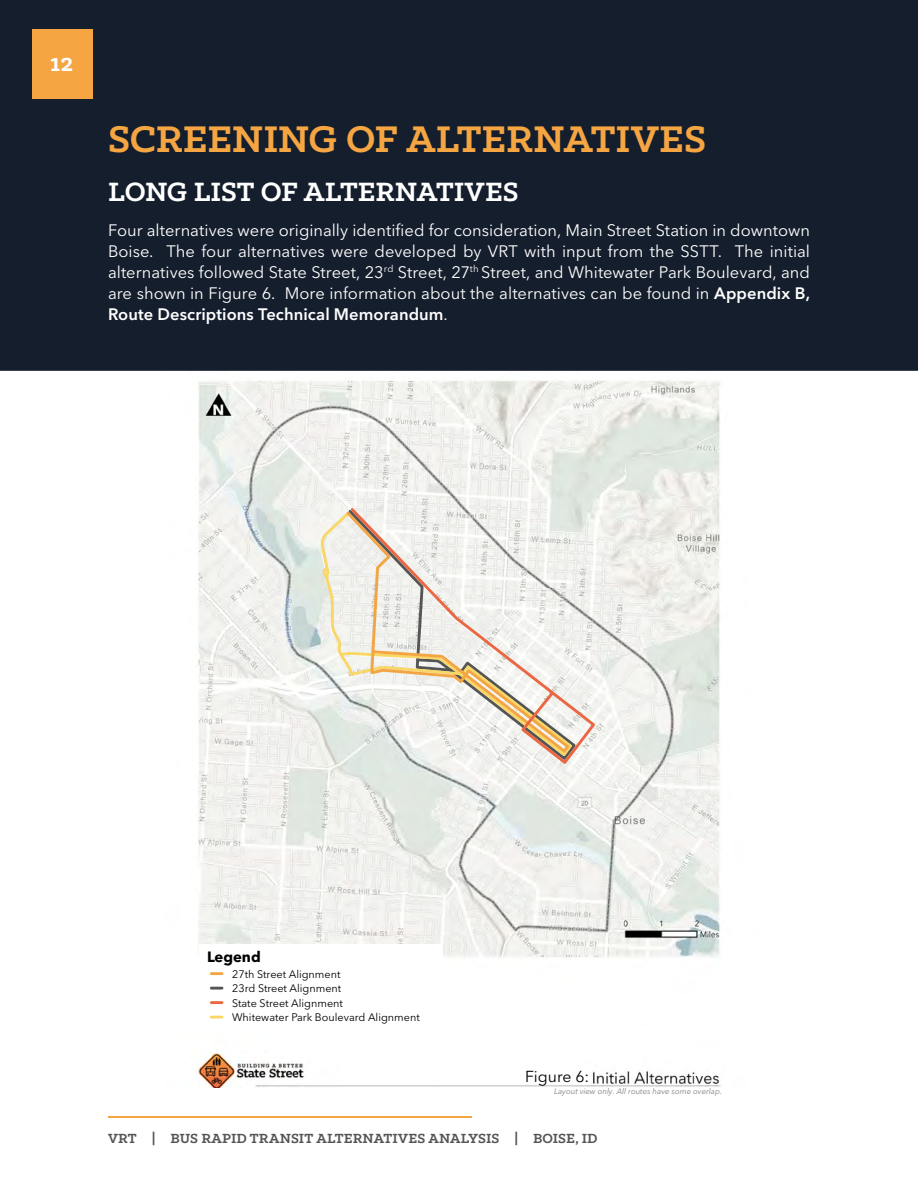
<style>
.page{position:relative;width:918px;height:1188px;background:#fff}
.page>*{position:absolute;margin:0;border:0;box-sizing:border-box;transform-origin:0 0}
.t1{font:700 42px "Klinic Slab";letter-spacing:-.005em;color:#f5a542}
.t2{font:700 30px "Klinic Slab";color:#fff}
.t3{font:700 27.3px "Klinic Slab";color:#fff}
.Body_Text{font:16.5px/21px "Avenir Next LT Pro";color:#fff;text-align:justify}
.t4{font:15.75px "Avenir Next LT Pro";color:#000}
.t5{font:700 15px "Klinic Slab";letter-spacing:.005em;color:#535453}
.t6{font:700 14.85px "Avenir Next LT Pro";color:#000}
.t7{font:10.8px/14.5px "Avenir Next LT Pro";color:#000}
.t8{font:italic 7.95px "Avenir Next LT Pro";color:#7d7d7d}
.s1{font-weight:600}
</style>
<div class="page">
<div style="left:0;top:0;width:918px;height:371px;background:#151e2c"></div>
<img style="left:198px;top:380px;width:523px;height:737px">
<svg style="left:319px;top:510px;width:255px;height:558px"></svg>
<svg style="left:322px;top:563px;width:9px;height:19px"></svg>
<svg style="left:348px;top:505px;width:250px;height:262px"></svg>
<div style="left:199px;top:944px;width:244px;height:87px;background:#fff"></div>
<svg style="left:211px;top:972px;width:11px;height:3px"></svg>
<svg style="left:211px;top:987px;width:11px;height:3px"></svg>
<svg style="left:211px;top:1001px;width:11px;height:3px"></svg>
<svg style="left:211px;top:1016px;width:11px;height:3px"></svg>
<div style="left:514px;top:1058px;width:70px;height:23px;background:#fff"></div>
<div style="left:32px;top:29px;width:61px;height:69px;background:#f5a542"></div>
<hr style="left:108px;top:1116px;width:363px;height:1px;background:#f5a542">
<h3 class="t3" style="left:50px;top:45px;width:25px">12</h3>
<h1 class="t1" style="left:108px;top:111px;width:600px">SCREENING OF ALTERNATIVES</h1>
<h2 class="t2" style="left:108px;top:172px;width:412px">LONG LIST OF ALTERNATIVES</h2>
<p class="Body_Text" style="left:108px;top:219px;width:704px">Four alternatives were originally identified for consideration, Main Street Station in downtown Boise. The four alternatives were developed by VRT with input from the SSTT. The initial alternatives followed State Street, 23<sup>rd</sup> Street, 27<sup>th</sup> Street, and Whitewater Park Boulevard, and are shown in Figure 6. More information about the alternatives can be found in <span class="s1">Appendix B, Route Descriptions Technical Memorandum</span>.</p>
<p class="t6" style="left:207px;top:947px;width:55px">Legend</p>
<p class="t7" style="left:232px;top:981px;width:189px">23rd Street Alignment<br>State Street Alignment<br>Whitewater Park Boulevard Alignment</p>
<p class="t7" style="left:232px;top:967px;width:110px">27th Street Alignment</p>
<p class="t4" style="left:525px;top:1067px;width:65px">Figure 6:</p>
<p class="t8" style="left:554px;top:1087px;width:170px">Layout view only. All routes have some overlap.</p>
<p class="t5" style="left:108px;top:1128px;width:491px">VRT | BUS RAPID TRANSIT ALTERNATIVES ANALYSIS | BOISE, ID</p>
</div>
